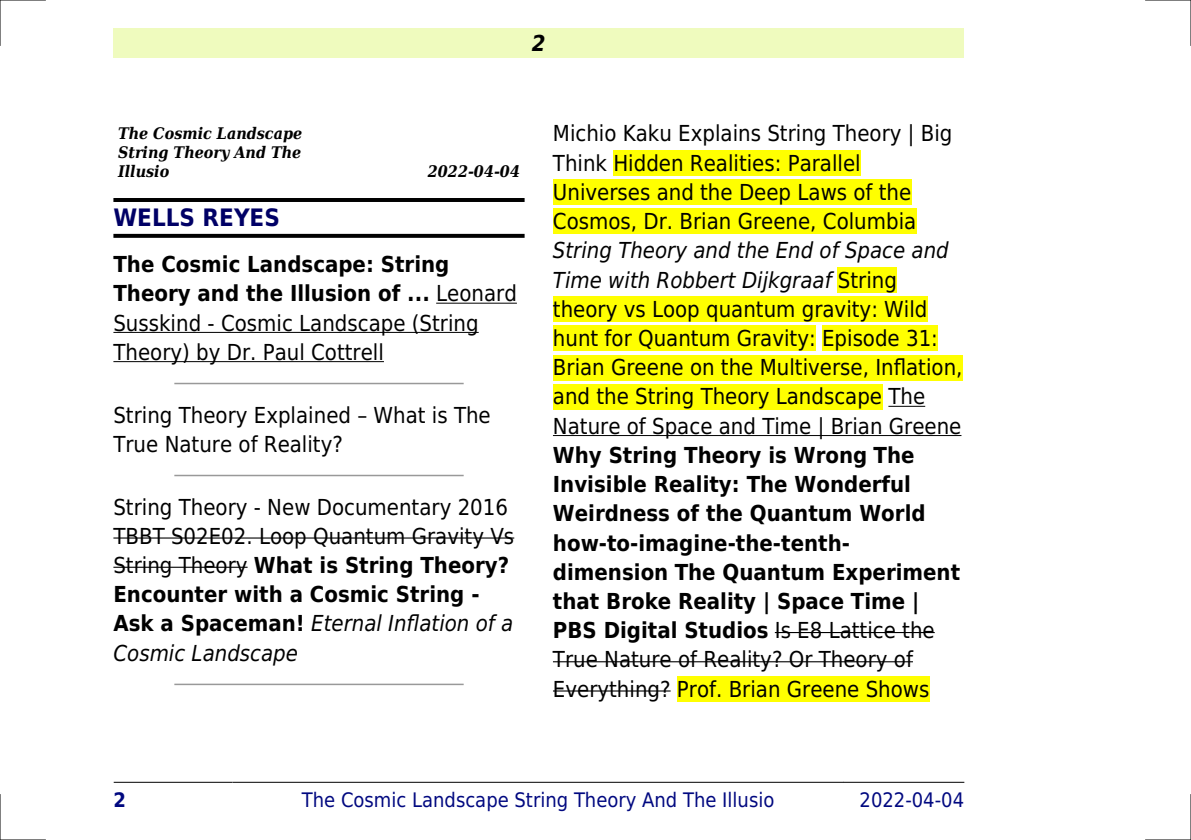
<style>
.page{position:relative;width:1191px;height:840px;background:#fff}
.page>*{position:absolute;margin:0;border:0;box-sizing:border-box;transform-origin:0 0}
.t1{font:700 24px "DejaVu Sans Condensed";color:#006}
.t2{font:22px/29.2px "DejaVu Sans Condensed";color:#000}
.t3{font:700 22px/29.2px "DejaVu Sans Condensed";color:#000}
.t4{font:italic 700 22px "DejaVu Sans Condensed";color:#000}
.t5{font:20px "DejaVu Sans Condensed";color:#000880}
.t6{font:700 20px "DejaVu Sans Condensed";color:#000880}
.t7{font:italic 700 16px/19.2px "DejaVu Serif Condensed";color:#000;text-align:justify}
.s1{font-weight:700}
.s2{font-style:italic}
.s3{font-weight:400}
</style>
<div class="page">
<div style="left:113px;top:28px;width:851px;height:30px;background:#effbbe"></div>
<hr style="left:114px;top:781px;width:118px;height:1px;background:#000">
<hr style="left:233px;top:781px;width:610px;height:1px;background:#000">
<hr style="left:844px;top:781px;width:120px;height:1px;background:#000">
<hr style="left:113px;top:198px;width:411px;height:4px;background:#000">
<svg style="left:113px;top:234px;width:411px;height:4px;background:#0a0a0a"></svg>
<hr style="left:436px;top:302px;width:81px;height:1px;background:#000">
<hr style="left:113px;top:332px;width:366px;height:1px;background:#000">
<hr style="left:113px;top:361px;width:271px;height:1px;background:#000">
<hr style="left:175px;top:382px;width:288px;height:2px;background:#999">
<hr style="left:175px;top:474px;width:288px;height:2px;background:#999">
<hr style="left:113px;top:537px;width:401px;height:1px;background:#000">
<hr style="left:113px;top:566px;width:134px;height:1px;background:#000">
<hr style="left:175px;top:683px;width:288px;height:1px;background:#999">
<div style="left:613px;top:150px;width:247px;height:26px;background:#ff0"></div>
<div style="left:553px;top:179px;width:358px;height:26px;background:#ff0"></div>
<div style="left:553px;top:208px;width:363px;height:26px;background:#ff0"></div>
<div style="left:838px;top:267px;width:59px;height:25px;background:#ff0"></div>
<div style="left:553px;top:296px;width:374px;height:26px;background:#ff0"></div>
<div style="left:553px;top:325px;width:263px;height:26px;background:#ff0"></div>
<div style="left:822px;top:325px;width:116px;height:26px;background:#ff0"></div>
<div style="left:553px;top:354px;width:409px;height:26px;background:#ff0"></div>
<div style="left:553px;top:384px;width:329px;height:25px;background:#ff0"></div>
<hr style="left:888px;top:405px;width:37px;height:1px;background:#000">
<hr style="left:553px;top:435px;width:408px;height:1px;background:#000">
<hr style="left:775px;top:631px;width:159px;height:1px;background:#000">
<hr style="left:553px;top:660px;width:360px;height:2px;background:#000">
<hr style="left:553px;top:690px;width:117px;height:1px;background:#000">
<div style="left:677px;top:676px;width:252px;height:25px;background:#ff0"></div>
<hr style="left:0;top:0;width:45px;height:1px;background:#000">
<hr style="left:1145px;top:0;width:46px;height:1px;background:#000">
<hr style="left:0;top:839px;width:45px;height:1px;background:#000">
<hr style="left:1145px;top:839px;width:46px;height:1px;background:#000">
<hr style="left:0;top:0;width:1px;height:45px;background:#000">
<hr style="left:0;top:794px;width:1px;height:45px;background:#000">
<hr style="left:1190px;top:0;width:1px;height:45px;background:#000">
<hr style="left:1190px;top:794px;width:1px;height:45px;background:#000">
<p class="t4" style="left:532px;top:30px;width:15px">2</p>
<p class="t7" style="left:118px;top:124px;width:186px">The Cosmic Landscape String Theory And The Illusio</p>
<p class="t7" style="left:428px;top:162px;width:94px">2022-04-04</p>
<p class="t1" style="left:113px;top:204px;width:168px">WELLS REYES</p>
<p class="t2" style="left:113px;top:250px;width:405px"><span class="s1">The Cosmic Landscape: String Theory and the Illusion of ...</span> Leonard Susskind - Cosmic Landscape (String Theory) by Dr. Paul Cottrell</p>
<p class="t2" style="left:113px;top:400px;width:379px">String Theory Explained What is The<br>True Nature of Reality?</p>
<p class="t2" style="left:113px;top:492px;width:402px">String Theory - New Documentary 2016<br>TBBT S02E02. Loop Quantum Gravity Vs<br>String Theory <span class="s1">What is String Theory?<br>Encounter with a Cosmic String -<br>Ask a Spaceman!</span> <span class="s2">Eternal Inflation of a<br>Cosmic Landscape</span></p>
<p class="t2" style="left:553px;top:119px;width:401px">Michio Kaku Explains String Theory | Big Think Hidden Realities: Parallel Universes and the Deep Laws of the Cosmos, Dr. Brian Greene, Columbia</p>
<p class="t2" style="left:553px;top:236px;width:411px"><span class="s2">String Theory and the End of Space and Time with Robbert Dijkgraaf</span> String theory vs Loop quantum gravity: Wild hunt for Quantum Gravity: Episode 31:<br>Brian Greene on the Multiverse, Inflation, and the String Theory Landscape The Nature of Space and Time | Brian Greene</p>
<p class="t3" style="left:553px;top:440px;width:409px">Why String Theory is Wrong The Invisible Reality: The Wonderful Weirdness of the Quantum World how-to-imagine-the-tenth&shy;dimension The Quantum Experiment that Broke Reality | Space Time | PBS Digital Studios <span class="s3">Is E8 Lattice the True Nature of Reality? Or Theory of Everything? Prof. Brian Greene Shows</span></p>
<p class="t6" style="left:113px;top:787px;width:14px">2</p>
<p class="t5" style="left:302px;top:787px;width:474px">The Cosmic Landscape String Theory And The Illusio</p>
<p class="t5" style="left:859px;top:787px;width:106px">2022-04-04</p>
</div>
